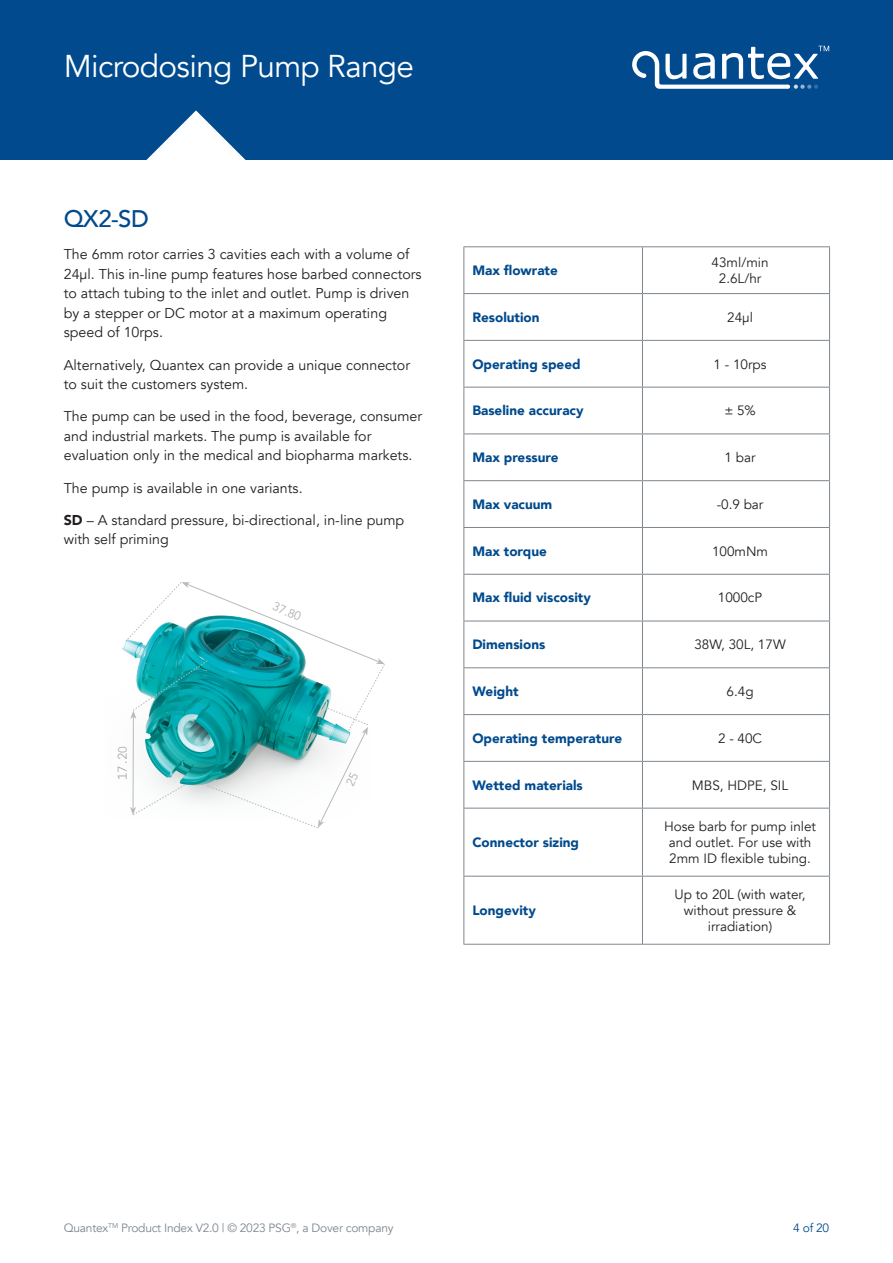
<style>
.page{position:relative;width:893px;height:1263px;background:#fff}
.page>*{position:absolute;margin:0;border:0;box-sizing:border-box;transform-origin:0 0}
.t1{font:31.5px "Avenir";letter-spacing:-.02em;color:#fff}
.t2{font:500 24px "Avenir";color:#004a8d}
.t3{font:14.25px/19.5px "Avenir";color:#231f20}
.t4{font:13.5px/16.2px "Avenir";color:#231f20;text-align:center}
.t5{font:900 13.5px "Avenir";color:#004a8d}
.t6{font:12px "Avenir";letter-spacing:-.02em;color:#7e868d}
.t7{font:12px "Avenir";color:#004a8d}
.t8{font:12px "Avenir";color:#abaeb2}
.t9{font:12px "Antikor Text";color:#abaeb2}
.s1{font-weight:900}
.s2{font-family:"Avenir"}
</style>
<div class="page">
<hr style="left:463px;top:293px;width:179px;height:1px;background:#7e868d">
<hr style="left:642px;top:293px;width:188px;height:1px;background:#7e868d">
<hr style="left:463px;top:246px;width:179px;height:1px;background:#7e868d">
<hr style="left:463px;top:247px;width:1px;height:46px;background:#7e868d">
<hr style="left:642px;top:246px;width:188px;height:1px;background:#7e868d">
<hr style="left:642px;top:247px;width:1px;height:46px;background:#7e868d">
<hr style="left:829px;top:247px;width:1px;height:46px;background:#7e868d">
<hr style="left:463px;top:294px;width:1px;height:46px;background:#7e868d">
<hr style="left:642px;top:294px;width:1px;height:46px;background:#7e868d">
<hr style="left:829px;top:294px;width:1px;height:46px;background:#7e868d">
<hr style="left:463px;top:340px;width:179px;height:1px;background:#7e868d">
<hr style="left:463px;top:341px;width:1px;height:46px;background:#7e868d">
<hr style="left:642px;top:340px;width:188px;height:1px;background:#7e868d">
<hr style="left:642px;top:341px;width:1px;height:46px;background:#7e868d">
<hr style="left:829px;top:341px;width:1px;height:46px;background:#7e868d">
<hr style="left:463px;top:387px;width:179px;height:1px;background:#7e868d">
<hr style="left:463px;top:387px;width:1px;height:46px;background:#7e868d">
<hr style="left:642px;top:387px;width:188px;height:1px;background:#7e868d">
<hr style="left:642px;top:387px;width:1px;height:46px;background:#7e868d">
<hr style="left:829px;top:387px;width:1px;height:46px;background:#7e868d">
<hr style="left:463px;top:433px;width:179px;height:1px;background:#7e868d">
<hr style="left:463px;top:434px;width:1px;height:46px;background:#7e868d">
<hr style="left:642px;top:433px;width:188px;height:1px;background:#7e868d">
<hr style="left:642px;top:434px;width:1px;height:46px;background:#7e868d">
<hr style="left:829px;top:434px;width:1px;height:46px;background:#7e868d">
<hr style="left:463px;top:480px;width:179px;height:1px;background:#7e868d">
<hr style="left:463px;top:481px;width:1px;height:46px;background:#7e868d">
<hr style="left:642px;top:480px;width:188px;height:1px;background:#7e868d">
<hr style="left:642px;top:481px;width:1px;height:46px;background:#7e868d">
<hr style="left:829px;top:481px;width:1px;height:46px;background:#7e868d">
<hr style="left:463px;top:527px;width:179px;height:1px;background:#7e868d">
<hr style="left:463px;top:528px;width:1px;height:46px;background:#7e868d">
<hr style="left:642px;top:527px;width:188px;height:1px;background:#7e868d">
<hr style="left:642px;top:528px;width:1px;height:46px;background:#7e868d">
<hr style="left:829px;top:528px;width:1px;height:46px;background:#7e868d">
<hr style="left:463px;top:574px;width:179px;height:1px;background:#7e868d">
<hr style="left:463px;top:575px;width:1px;height:46px;background:#7e868d">
<hr style="left:642px;top:574px;width:188px;height:1px;background:#7e868d">
<hr style="left:642px;top:575px;width:1px;height:46px;background:#7e868d">
<hr style="left:829px;top:575px;width:1px;height:46px;background:#7e868d">
<hr style="left:463px;top:621px;width:179px;height:1px;background:#7e868d">
<hr style="left:463px;top:621px;width:1px;height:46px;background:#7e868d">
<hr style="left:642px;top:621px;width:188px;height:1px;background:#7e868d">
<hr style="left:642px;top:621px;width:1px;height:46px;background:#7e868d">
<hr style="left:829px;top:621px;width:1px;height:46px;background:#7e868d">
<hr style="left:463px;top:667px;width:179px;height:1px;background:#7e868d">
<hr style="left:463px;top:668px;width:1px;height:46px;background:#7e868d">
<hr style="left:642px;top:667px;width:188px;height:1px;background:#7e868d">
<hr style="left:642px;top:668px;width:1px;height:46px;background:#7e868d">
<hr style="left:829px;top:668px;width:1px;height:46px;background:#7e868d">
<hr style="left:463px;top:714px;width:179px;height:1px;background:#7e868d">
<hr style="left:463px;top:715px;width:1px;height:46px;background:#7e868d">
<hr style="left:642px;top:714px;width:188px;height:1px;background:#7e868d">
<hr style="left:642px;top:715px;width:1px;height:46px;background:#7e868d">
<hr style="left:829px;top:715px;width:1px;height:46px;background:#7e868d">
<hr style="left:463px;top:761px;width:179px;height:1px;background:#7e868d">
<hr style="left:463px;top:762px;width:1px;height:46px;background:#7e868d">
<hr style="left:642px;top:761px;width:188px;height:1px;background:#7e868d">
<hr style="left:642px;top:762px;width:1px;height:46px;background:#7e868d">
<hr style="left:829px;top:762px;width:1px;height:46px;background:#7e868d">
<hr style="left:463px;top:808px;width:179px;height:1px;background:#7e868d">
<hr style="left:463px;top:808px;width:1px;height:68px;background:#7e868d">
<hr style="left:642px;top:808px;width:188px;height:1px;background:#7e868d">
<hr style="left:642px;top:808px;width:1px;height:68px;background:#7e868d">
<hr style="left:829px;top:808px;width:1px;height:68px;background:#7e868d">
<hr style="left:463px;top:876px;width:179px;height:1px;background:#7e868d">
<hr style="left:463px;top:876px;width:1px;height:68px;background:#7e868d">
<hr style="left:642px;top:876px;width:188px;height:1px;background:#7e868d">
<hr style="left:642px;top:876px;width:1px;height:68px;background:#7e868d">
<hr style="left:829px;top:876px;width:1px;height:68px;background:#7e868d">
<hr style="left:463px;top:944px;width:179px;height:1px;background:#7e868d">
<hr style="left:642px;top:944px;width:188px;height:1px;background:#7e868d">
<div style="left:0;top:0;width:893px;height:159px;background:#004a8d"></div>
<svg style="left:145px;top:110px;width:102px;height:50px"></svg>
<svg style="left:632px;top:46px;width:197px;height:43px"></svg>
<svg style="left:127px;top:582px;width:258px;height:246px"></svg>
<h1 class="t1" style="left:64px;top:48px;width:352px">Microdosing Pump Range</h1>
<h2 class="t2" style="left:64px;top:198px;width:87px">QX2-SD</h2>
<p class="t3" style="left:64px;top:245px;width:359px">The 6mm rotor carries 3 cavities each with a volume of 24μl. This in-line pump features hose barbed connectors to attach tubing to the inlet and outlet. Pump is driven by a stepper or DC motor at a maximum operating speed of 10rps.</p>
<p class="t3" style="left:64px;top:355px;width:348px">Alternatively, Quantex can provide a unique connector to suit the customers system.</p>
<p class="t3" style="left:64px;top:407px;width:360px">The pump can be used in the food, beverage, consumer and industrial markets. The pump is available for evaluation only in the medical and biopharma markets.</p>
<p class="t3" style="left:64px;top:478px;width:240px">The pump is available in one variants.</p>
<p class="t3" style="left:64px;top:510px;width:342px"><span class="s1">SD</span> – A standard pressure, bi-directional, in-line pump with self priming</p>
<p class="t9" style="left:115px;top:780px;width:36px;rotate:-90deg">17.2<span class="s2">0</span></p>
<p class="t8" style="left:276px;top:599px;width:31px;rotate:23deg">37.80</p>
<p class="t5" style="left:472px;top:259px;width:87px">Max flowrate</p>
<p class="t4" style="left:712px;top:254px;width:58px">43ml/min<br>2.6L/hr</p>
<p class="t5" style="left:472px;top:305px;width:69px">Resolution</p>
<p class="t4" style="left:727px;top:309px;width:27px">24μl</p>
<p class="t5" style="left:472px;top:352px;width:110px">Operating speed</p>
<p class="t4" style="left:714px;top:356px;width:55px">1 - 10rps</p>
<p class="t5" style="left:472px;top:399px;width:113px">Baseline accuracy</p>
<p class="t4" style="left:724px;top:403px;width:33px">± 5%</p>
<p class="t5" style="left:472px;top:446px;width:88px">Max pressure</p>
<p class="t4" style="left:725px;top:450px;width:32px">1 bar</p>
<p class="t5" style="left:472px;top:493px;width:82px">Max vacuum</p>
<p class="t4" style="left:717px;top:496px;width:48px">-0.9 bar</p>
<p class="t5" style="left:472px;top:539px;width:76px">Max torque</p>
<p class="t4" style="left:712px;top:543px;width:58px">100mNm</p>
<p class="t5" style="left:472px;top:586px;width:120px">Max fluid viscosity</p>
<p class="t4" style="left:718px;top:590px;width:46px">1000cP</p>
<p class="t5" style="left:472px;top:633px;width:74px">Dimensions</p>
<p class="t4" style="left:694px;top:637px;width:93px">38W, 30L, 17W</p>
<p class="t5" style="left:472px;top:680px;width:48px">Weight</p>
<p class="t4" style="left:727px;top:683px;width:29px">6.4g</p>
<p class="t5" style="left:472px;top:726px;width:151px">Operating temperature</p>
<p class="t4" style="left:718px;top:730px;width:46px">2 - 40C</p>
<p class="t5" style="left:472px;top:773px;width:112px">Wetted materials</p>
<p class="t4" style="left:692px;top:777px;width:98px">MBS, HDPE, SIL</p>
<p class="t5" style="left:472px;top:831px;width:108px">Connector sizing</p>
<p class="t5" style="left:472px;top:899px;width:65px">Longevity</p>
<p class="t4" style="left:664px;top:818px;width:153px">Hose barb for pump inlet and outlet. For use with<br>2mm ID flexible tubing.</p>
<p class="t4" style="left:675px;top:886px;width:132px">Up to 20L (with water, without pressure &amp; irradiation)</p>
<p class="t6" style="left:64px;top:1221px;width:331px">Quantex<sup>TM</sup> Product Index V2.0 | © 2023 PSG<sup>®</sup>, a Dover company</p>
<p class="t7" style="left:793px;top:1221px;width:37px">4 of 20</p>
</div>
